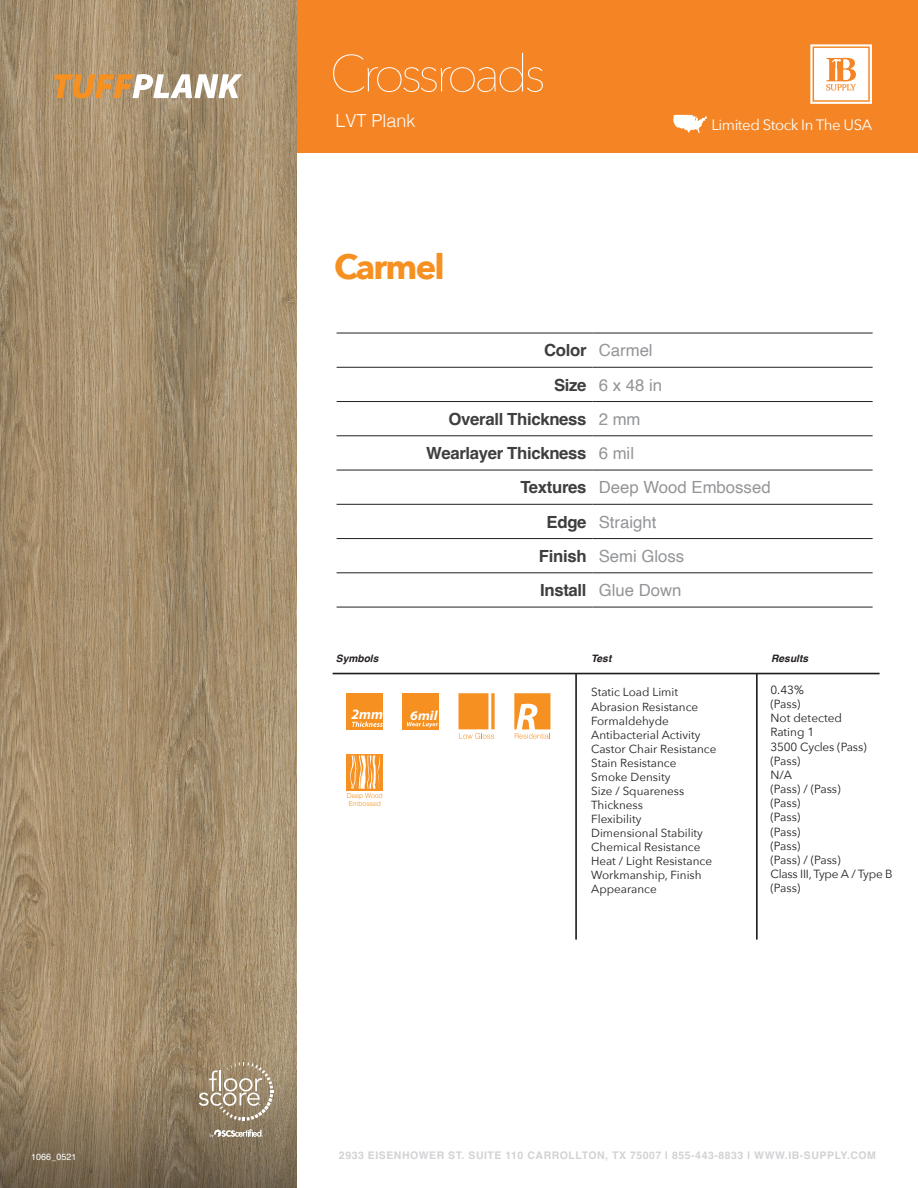
<style>
.page{position:relative;width:918px;height:1188px;background:#fff}
.page>*{position:absolute;margin:0;border:0;box-sizing:border-box;transform-origin:0 0}
.t1{font:200 51px "Avenir Next";letter-spacing:-.075em;color:#fff}
.t2{font:700 34.5px "Avenir Next";letter-spacing:-.05em;color:#f69020}
.t3{font:300 18px "Helvetica";color:#fff}
.t4{font:700 16.8px "Helvetica";letter-spacing:-.02em;color:#3e3e3f}
.t5{font:16.8px "Helvetica";color:#939598}
.Color_Text{font:15px "Avenir Next";letter-spacing:-.03em;color:#fff}
.t6{font:italic 700 14.25px "Myriad Pro";color:#fff}
.t7{font:italic 700 13.35px "Myriad Pro";color:#fff;scale:1.07 1}
.t8{font:11.85px/14.1px "Avenir Next";letter-spacing:-.01em;color:#231f20}
.t9{font:11.7px/14.1px "Avenir Next";color:#231f20}
.t10{font:700 10.5px "Helvetica";letter-spacing:.05em;color:#d1d2d4}
.t11{font:italic 700 10.2px "Helvetica";color:#231f20}
.t12{font:9px "Helvetica";color:#fff}
.t13{font:300 6.9px/8.4px "Helvetica";color:#f69020}
</style>
<div class="page">
<img style="left:0;top:0;width:297px;height:1059px">
<div style="left:297px;top:0;width:621px;height:153px;background:#f58524"></div>
<svg style="left:0;top:1059px;width:297px;height:129px;background:#86745a"></svg>
<hr style="left:337px;top:333px;width:256px;height:1px;background:#231f20">
<hr style="left:593px;top:333px;width:280px;height:1px;background:#231f20">
<hr style="left:337px;top:367px;width:256px;height:1px;background:#231f20">
<hr style="left:593px;top:367px;width:280px;height:1px;background:#231f20">
<hr style="left:337px;top:401px;width:256px;height:1px;background:#231f20">
<hr style="left:593px;top:401px;width:280px;height:1px;background:#231f20">
<hr style="left:337px;top:435px;width:256px;height:1px;background:#231f20">
<hr style="left:593px;top:435px;width:280px;height:1px;background:#231f20">
<hr style="left:337px;top:470px;width:256px;height:1px;background:#231f20">
<hr style="left:593px;top:470px;width:280px;height:1px;background:#231f20">
<hr style="left:337px;top:504px;width:256px;height:1px;background:#231f20">
<hr style="left:593px;top:504px;width:280px;height:1px;background:#231f20">
<hr style="left:337px;top:538px;width:256px;height:1px;background:#231f20">
<hr style="left:593px;top:538px;width:280px;height:1px;background:#231f20">
<hr style="left:337px;top:572px;width:256px;height:1px;background:#231f20">
<hr style="left:593px;top:572px;width:280px;height:1px;background:#231f20">
<hr style="left:337px;top:607px;width:256px;height:1px;background:#231f20">
<hr style="left:593px;top:607px;width:280px;height:1px;background:#231f20">
<svg style="left:810px;top:44px;width:62px;height:60px;background:#fce2cc"></svg>
<svg style="left:199px;top:1062px;width:74px;height:59px;background:#a89880"></svg>
<svg style="left:210px;top:1129px;width:53px;height:9px"></svg>
<svg style="left:673px;top:115px;width:34px;height:18px"></svg>
<hr style="left:333px;top:673px;width:547px;height:1px;background:#231f20">
<svg style="left:54px;top:74px;width:188px;height:24px"></svg>
<hr style="left:575px;top:674px;width:2px;height:266px;background:#231f20">
<hr style="left:756px;top:674px;width:2px;height:266px;background:#231f20">
<div style="left:403px;top:693px;width:36px;height:36px;background:#f69020"></div>
<svg style="left:407px;top:722px;width:31px;height:6px"></svg>
<div style="left:347px;top:693px;width:36px;height:36px;background:#f69020"></div>
<svg style="left:352px;top:722px;width:31px;height:5px"></svg>
<svg style="left:514px;top:693px;width:36px;height:46px"></svg>
<div style="left:347px;top:754px;width:36px;height:36px;background:#f69020"></div>
<svg style="left:350px;top:756px;width:30px;height:33px"></svg>
<svg style="left:458px;top:693px;width:37px;height:46px"></svg>
<p class="t12" style="left:31px;top:1150px;width:47px">1066_0521</p>
<p class="t1" style="left:329px;top:31px;width:218px">Crossroads</p>
<p class="t3" style="left:335px;top:105px;width:82px">LVT Plank</p>
<p class="t2" style="left:334px;top:237px;width:112px">Carmel</p>
<p class="Color_Text" style="left:711px;top:112px;width:162px">Limited Stock In The USA</p>
<p class="t4" style="left:544px;top:340px;width:44px">Color</p>
<p class="t5" style="left:599px;top:338px;width:55px">Carmel</p>
<p class="t4" style="left:554px;top:375px;width:34px">Size</p>
<p class="t5" style="left:599px;top:372px;width:65px">6 x 48 in</p>
<p class="t4" style="left:449px;top:409px;width:139px">Overall Thickness</p>
<p class="t5" style="left:599px;top:406px;width:43px">2 mm</p>
<p class="t4" style="left:426px;top:443px;width:162px">Wearlayer Thickness</p>
<p class="t5" style="left:599px;top:440px;width:37px">6 mil</p>
<p class="t4" style="left:520px;top:477px;width:68px">Textures</p>
<p class="t5" style="left:599px;top:475px;width:173px">Deep Wood Embossed</p>
<p class="t4" style="left:547px;top:512px;width:41px">Edge</p>
<p class="t5" style="left:599px;top:509px;width:59px">Straight</p>
<p class="t4" style="left:539px;top:546px;width:49px">Finish</p>
<p class="t5" style="left:599px;top:543px;width:87px">Semi Gloss</p>
<p class="t4" style="left:540px;top:580px;width:48px">Install</p>
<p class="t5" style="left:599px;top:577px;width:84px">Glue Down</p>
<p class="t11" style="left:336px;top:650px;width:44px">Symbols</p>
<p class="t11" style="left:591px;top:650px;width:22px">Test</p>
<p class="t11" style="left:771px;top:650px;width:38px">Results</p>
<p class="t9" style="left:591px;top:685px;width:109px">Static Load Limit<br>Abrasion Resistance</p>
<p class="t9" style="left:591px;top:713px;width:79px">Formaldehyde</p>
<p class="t9" style="left:591px;top:727px;width:111px">Antibacterial Activity</p>
<p class="t9" style="left:591px;top:741px;width:127px">Castor Chair Resistance</p>
<p class="t9" style="left:591px;top:755px;width:87px">Stain Resistance</p>
<p class="t9" style="left:591px;top:769px;width:81px">Smoke Density</p>
<p class="t9" style="left:591px;top:783px;width:95px">Size / Squareness</p>
<p class="t9" style="left:591px;top:797px;width:53px">Thickness</p>
<p class="t9" style="left:591px;top:811px;width:52px">Flexibility</p>
<p class="t9" style="left:591px;top:825px;width:113px">Dimensional Stability</p>
<p class="t9" style="left:591px;top:839px;width:111px">Chemical Resistance</p>
<p class="t9" style="left:591px;top:853px;width:122px">Heat / Light Resistance</p>
<p class="t9" style="left:591px;top:867px;width:112px">Workmanship, Finish</p>
<p class="t9" style="left:591px;top:881px;width:67px">Appearance</p>
<p class="t8" style="left:770px;top:682px;width:35px">0.43%</p>
<p class="t8" style="left:770px;top:696px;width:32px">(Pass)</p>
<p class="t8" style="left:770px;top:711px;width:73px">Not detected</p>
<p class="t8" style="left:770px;top:725px;width:45px">Rating 1</p>
<p class="t8" style="left:770px;top:739px;width:98px">3500 Cycles (Pass)</p>
<p class="t8" style="left:770px;top:753px;width:32px">(Pass)</p>
<p class="t8" style="left:770px;top:767px;width:23px">N/A</p>
<p class="t8" style="left:770px;top:781px;width:72px">(Pass) / (Pass)</p>
<p class="t8" style="left:770px;top:796px;width:32px">(Pass)</p>
<p class="t8" style="left:770px;top:810px;width:32px">(Pass)</p>
<p class="t8" style="left:770px;top:824px;width:32px">(Pass)</p>
<p class="t8" style="left:770px;top:838px;width:32px">(Pass)</p>
<p class="t8" style="left:770px;top:852px;width:72px">(Pass) / (Pass)</p>
<p class="t8" style="left:770px;top:866px;width:124px">Class III, Type A / Type B (Pass)</p>
<p class="t6" style="left:351px;top:705px;width:33px">2mm</p>
<p class="t7" style="left:410px;top:707px;width:27px">6mil</p>
<p class="t13" style="left:347px;top:791px;width:37px">Deep Wood<br>Embossed</p>
<p class="t10" style="left:339px;top:1149px;width:539px">2933 EISENHOWER ST. SUITE 110 CARROLLTON, TX 75007 | 855-443-8833 | WWW.IB-SUPPLY.COM</p>
</div>
